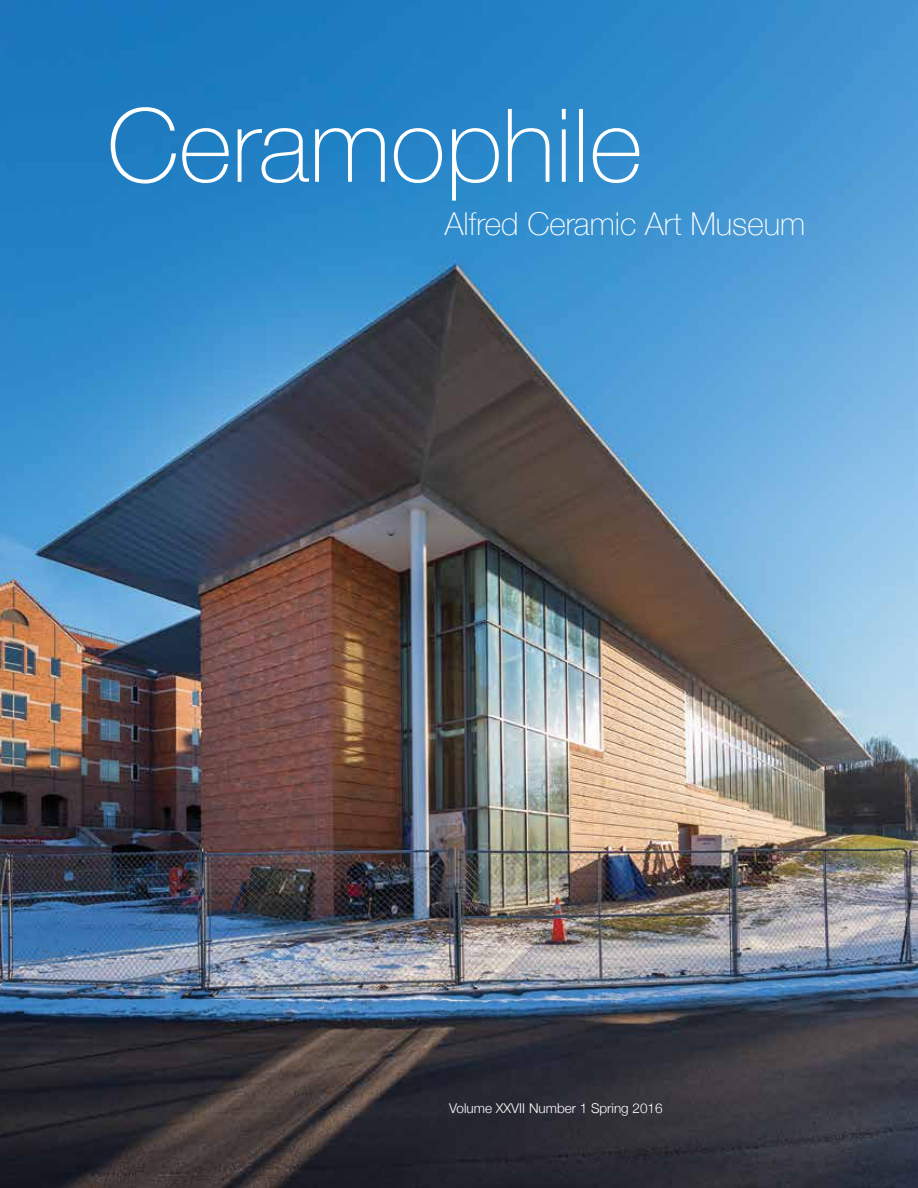
<style>
.page{position:relative;width:918px;height:1188px;background:#fff}
.page>*{position:absolute;margin:0;border:0;box-sizing:border-box;transform-origin:0 0}
.t1{font:100 102.15px "Helvetica Neue";color:#fff}
.t2{font:100 31.5px "Helvetica Neue";color:#fff}
.t3{font:300 13.5px "Helvetica Neue";color:#fff}
</style>
<div class="page">
<img style="left:0;top:0;width:918px;height:1188px">
<h1 class="t1" style="left:107px;top:68px;width:537px">Ceramophile</h1>
<h2 class="t2" style="left:445px;top:200px;width:362px">Alfred Ceramic Art Museum</h2>
<p class="t3" style="left:449px;top:1097px;width:215px">Volume XXVII Number 1 Spring 2016</p>
</div>
